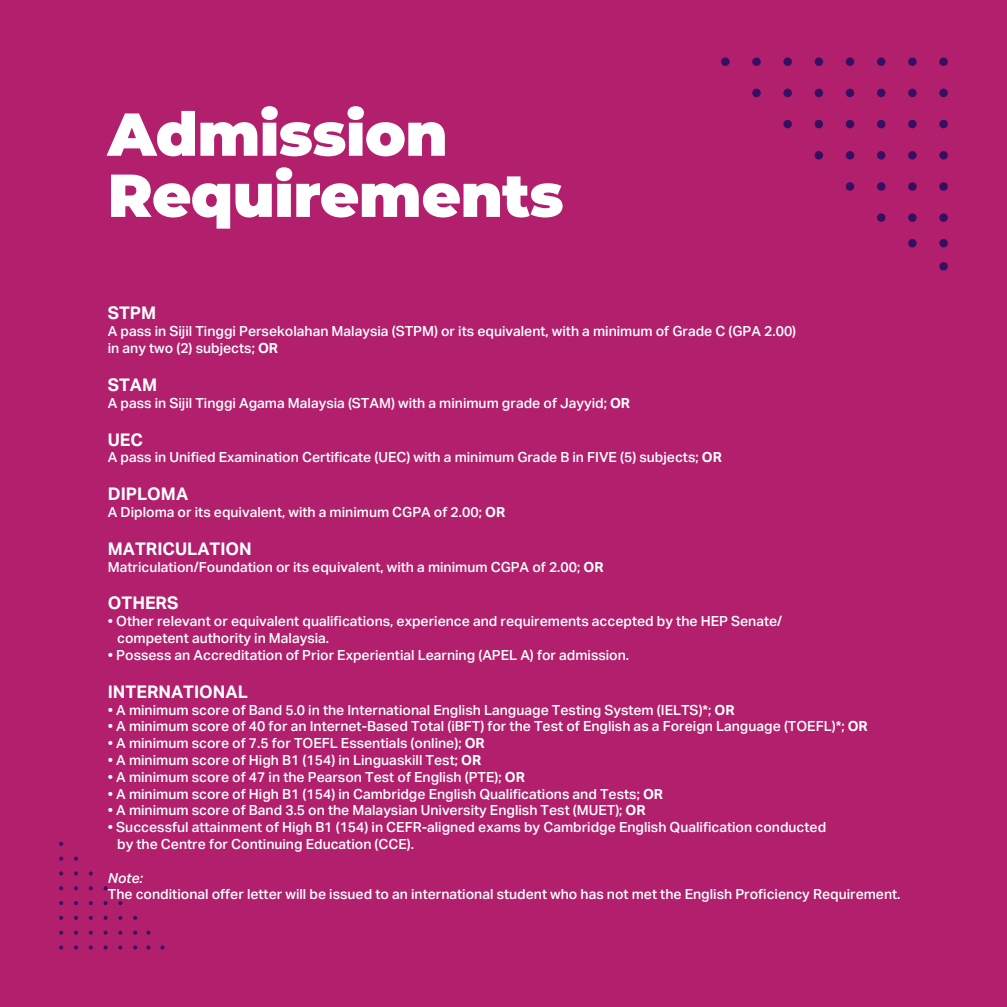
<style>
.page{position:relative;width:1007px;height:1007px;background:#fff}
.page>*{position:absolute;margin:0;border:0;box-sizing:border-box;transform-origin:0 0}
.t1{font:900 60.38px/61.1px "Montserrat";letter-spacing:-.01em;color:#fff}
.t2{font:700 17.5px "Aktiv Grotesk";color:#fff}
.t3{font:500 14px/16.8px "Aktiv Grotesk";color:#fff}
.t4{font:italic 500 14px "Aktiv Grotesk";color:#fff}
.s1{font-weight:700}
</style>
<div class="page">
<div style="left:0;top:0;width:1007px;height:1006px;background:#b11f6d"></div>
<div style="left:939px;top:57px;width:8px;height:9px;background:#360f60;border-radius:50%"></div>
<div style="left:939px;top:89px;width:8px;height:8px;background:#360f60;border-radius:50%"></div>
<div style="left:939px;top:120px;width:8px;height:8px;background:#360f60;border-radius:50%"></div>
<div style="left:939px;top:151px;width:8px;height:8px;background:#360f60;border-radius:50%"></div>
<div style="left:939px;top:182px;width:8px;height:9px;background:#360f60;border-radius:50%"></div>
<div style="left:939px;top:213px;width:8px;height:9px;background:#360f60;border-radius:50%"></div>
<div style="left:908px;top:57px;width:8px;height:9px;background:#360f60;border-radius:50%"></div>
<div style="left:908px;top:89px;width:8px;height:8px;background:#360f60;border-radius:50%"></div>
<div style="left:908px;top:120px;width:8px;height:8px;background:#360f60;border-radius:50%"></div>
<div style="left:908px;top:151px;width:8px;height:8px;background:#360f60;border-radius:50%"></div>
<div style="left:908px;top:182px;width:8px;height:9px;background:#360f60;border-radius:50%"></div>
<div style="left:908px;top:213px;width:8px;height:9px;background:#360f60;border-radius:50%"></div>
<div style="left:939px;top:239px;width:8px;height:8px;background:#360f60;border-radius:50%"></div>
<div style="left:939px;top:262px;width:8px;height:8px;background:#360f60;border-radius:50%"></div>
<div style="left:908px;top:239px;width:8px;height:8px;background:#360f60;border-radius:50%"></div>
<div style="left:877px;top:57px;width:8px;height:9px;background:#360f60;border-radius:50%"></div>
<div style="left:877px;top:89px;width:8px;height:8px;background:#360f60;border-radius:50%"></div>
<div style="left:877px;top:120px;width:8px;height:8px;background:#360f60;border-radius:50%"></div>
<div style="left:877px;top:151px;width:8px;height:8px;background:#360f60;border-radius:50%"></div>
<div style="left:877px;top:182px;width:8px;height:9px;background:#360f60;border-radius:50%"></div>
<div style="left:877px;top:213px;width:8px;height:9px;background:#360f60;border-radius:50%"></div>
<div style="left:845px;top:57px;width:9px;height:9px;background:#360f60;border-radius:50%"></div>
<div style="left:845px;top:89px;width:9px;height:8px;background:#360f60;border-radius:50%"></div>
<div style="left:845px;top:120px;width:9px;height:8px;background:#360f60;border-radius:50%"></div>
<div style="left:845px;top:151px;width:9px;height:8px;background:#360f60;border-radius:50%"></div>
<svg style="left:845px;top:182px;width:9px;height:9px"></svg>
<div style="left:814px;top:57px;width:9px;height:9px;background:#360f60;border-radius:50%"></div>
<div style="left:814px;top:89px;width:9px;height:8px;background:#360f60;border-radius:50%"></div>
<div style="left:814px;top:120px;width:9px;height:8px;background:#360f60;border-radius:50%"></div>
<div style="left:814px;top:151px;width:9px;height:8px;background:#360f60;border-radius:50%"></div>
<div style="left:783px;top:57px;width:9px;height:9px;background:#360f60;border-radius:50%"></div>
<div style="left:783px;top:89px;width:9px;height:8px;background:#360f60;border-radius:50%"></div>
<div style="left:783px;top:120px;width:9px;height:8px;background:#360f60;border-radius:50%"></div>
<div style="left:752px;top:57px;width:8px;height:9px;background:#360f60;border-radius:50%"></div>
<div style="left:752px;top:89px;width:8px;height:8px;background:#360f60;border-radius:50%"></div>
<div style="left:721px;top:57px;width:8px;height:9px;background:#360f60;border-radius:50%"></div>
<svg style="left:59px;top:945px;width:4px;height:4px"></svg>
<svg style="left:74px;top:945px;width:4px;height:4px"></svg>
<svg style="left:89px;top:945px;width:4px;height:4px"></svg>
<svg style="left:104px;top:945px;width:4px;height:4px"></svg>
<svg style="left:118px;top:945px;width:4px;height:4px"></svg>
<svg style="left:133px;top:945px;width:4px;height:4px"></svg>
<svg style="left:59px;top:930px;width:4px;height:4px"></svg>
<svg style="left:74px;top:930px;width:4px;height:4px"></svg>
<svg style="left:89px;top:930px;width:4px;height:4px"></svg>
<svg style="left:104px;top:930px;width:4px;height:4px"></svg>
<svg style="left:118px;top:930px;width:4px;height:4px"></svg>
<svg style="left:133px;top:930px;width:4px;height:4px"></svg>
<svg style="left:146px;top:945px;width:4px;height:4px"></svg>
<svg style="left:160px;top:945px;width:4px;height:4px"></svg>
<svg style="left:146px;top:930px;width:4px;height:4px"></svg>
<svg style="left:59px;top:916px;width:4px;height:3px"></svg>
<svg style="left:74px;top:916px;width:4px;height:3px"></svg>
<svg style="left:89px;top:916px;width:4px;height:3px"></svg>
<svg style="left:104px;top:915px;width:4px;height:4px"></svg>
<svg style="left:118px;top:915px;width:4px;height:4px"></svg>
<svg style="left:133px;top:916px;width:4px;height:3px"></svg>
<svg style="left:59px;top:901px;width:4px;height:3px"></svg>
<svg style="left:74px;top:901px;width:4px;height:3px"></svg>
<svg style="left:89px;top:901px;width:4px;height:3px"></svg>
<svg style="left:59px;top:886px;width:4px;height:4px"></svg>
<svg style="left:74px;top:886px;width:4px;height:4px"></svg>
<svg style="left:89px;top:886px;width:4px;height:4px"></svg>
<svg style="left:104px;top:886px;width:4px;height:4px"></svg>
<svg style="left:59px;top:871px;width:4px;height:4px"></svg>
<svg style="left:74px;top:871px;width:4px;height:4px"></svg>
<svg style="left:89px;top:871px;width:4px;height:4px"></svg>
<svg style="left:59px;top:856px;width:4px;height:4px"></svg>
<svg style="left:74px;top:856px;width:4px;height:4px"></svg>
<svg style="left:59px;top:841px;width:4px;height:4px"></svg>
<h1 class="t1" style="left:108px;top:100px;width:457px">Admission<br>Requirements</h1>
<p class="t2" style="left:108px;top:302px;width:50px">STPM</p>
<p class="t3" style="left:108px;top:322px;width:690px">A pass in Sijil Tinggi Persekolahan Malaysia (STPM) or its equivalent, with a minimum of Grade C (GPA 2.00) in any two (2) subjects; <span class="s1">OR</span></p>
<p class="t2" style="left:108px;top:374px;width:51px">STAM</p>
<p class="t3" style="left:108px;top:394px;width:524px">A pass in Sijil Tinggi Agama Malaysia (STAM) with a minimum grade of Jayyid; <span class="s1">OR</span></p>
<p class="t2" style="left:108px;top:428px;width:37px">UEC</p>
<p class="t3" style="left:108px;top:448px;width:615px">A pass in Unified Examination Certificate (UEC) with a minimum Grade B in FIVE (5) subjects; <span class="s1">OR</span></p>
<p class="t2" style="left:108px;top:483px;width:82px">DIPLOMA</p>
<p class="t3" style="left:108px;top:503px;width:399px">A Diploma or its equivalent, with a minimum CGPA of 2.00; <span class="s1">OR</span></p>
<p class="t2" style="left:108px;top:537px;width:145px">MATRICULATION</p>
<p class="t3" style="left:108px;top:558px;width:497px">Matriculation/Foundation or its equivalent, with a minimum CGPA of 2.00; <span class="s1">OR</span></p>
<p class="t2" style="left:108px;top:592px;width:72px">OTHERS</p>
<p class="t3" style="left:117px;top:612px;width:666px;text-indent:-9px">• Other relevant or equivalent qualifications, experience and requirements accepted by the HEP Senate/ competent authority in Malaysia.</p>
<p class="t3" style="left:108px;top:646px;width:523px">• Possess an Accreditation of Prior Experiential Learning (APEL A) for admission.</p>
<p class="t2" style="left:108px;top:680px;width:142px">INTERNATIONAL</p>
<p class="t3" style="left:108px;top:700px;width:628px">• A minimum score of Band 5.0 in the International English Language Testing System (IELTS)*; <span class="s1">OR</span></p>
<p class="t3" style="left:108px;top:717px;width:761px">• A minimum score of 40 for an Internet-Based Total (iBFT) for the Test of English as a Foreign Language (TOEFL)*; <span class="s1">OR</span></p>
<p class="t3" style="left:108px;top:734px;width:378px">• A minimum score of 7.5 for TOEFL Essentials (online); <span class="s1">OR</span></p>
<p class="t3" style="left:108px;top:751px;width:375px">• A minimum score of High B1 (154) in Linguaskill Test; <span class="s1">OR</span></p>
<p class="t3" style="left:108px;top:768px;width:418px">• A minimum score of 47 in the Pearson Test of English (PTE); <span class="s1">OR</span></p>
<p class="t3" style="left:108px;top:784px;width:557px">• A minimum score of High B1 (154) in Cambridge English Qualifications and Tests; <span class="s1">OR</span></p>
<p class="t3" style="left:108px;top:801px;width:539px">• A minimum score of Band 3.5 on the Malaysian University English Test (MUET); <span class="s1">OR</span></p>
<p class="t3" style="left:117px;top:818px;width:710px;text-indent:-9px">• Successful attainment of High B1 (154) in CEFR-aligned exams by Cambridge English Qualification conducted by the Centre for Continuing Education (CCE).</p>
<p class="t4" style="left:108px;top:869px;width:36px">Note:</p>
<p class="t3" style="left:108px;top:885px;width:794px">The conditional offer letter will be issued to an international student who has not met the English Proficiency Requirement.</p>
</div>
